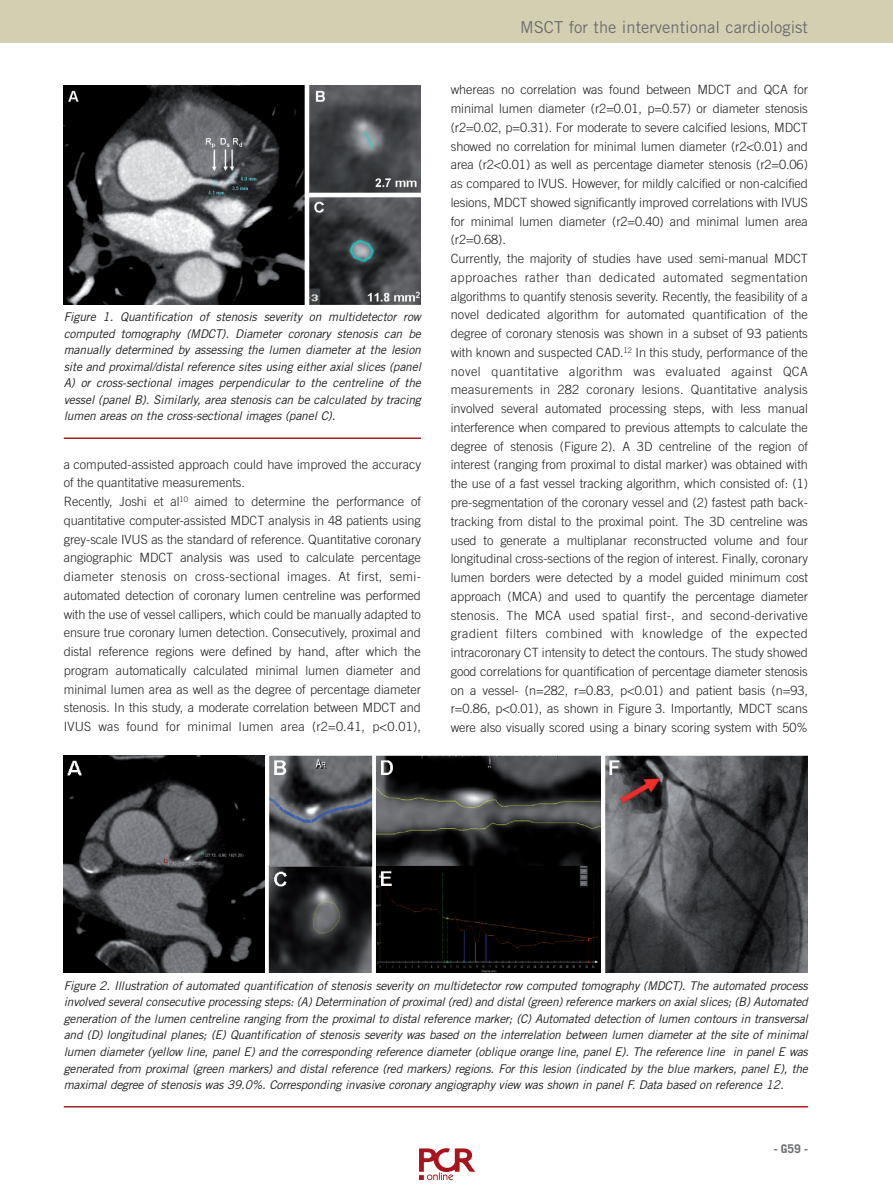
<style>
.page{position:relative;width:893px;height:1191px;background:#fff}
.page>*{position:absolute;margin:0;border:0;box-sizing:border-box;transform-origin:0 0}
.t1{font:16.5px "Trade Gothic LT Std";color:#6c6d70}
.t2{font:300 12.75px/18.8px "Trade Gothic LT Std";letter-spacing:-.005em;color:#231f20}
.t3{font:italic 12px/16.5px "Trade Gothic LT Std";letter-spacing:-.015em;color:#231f20;text-align:justify}
.t4{font:700 12px "Trade Gothic LT Std";color:#6c6d70}
</style>
<div class="page">
<div style="left:0;top:0;width:893px;height:43px;background:#d3d0b2"></div>
<hr style="left:64px;top:437px;width:357px;height:2px;background:#a72023">
<img style="left:64px;top:85px;width:357px;height:219px">
<hr style="left:64px;top:1106px;width:744px;height:1px;background:#a72023">
<img style="left:64px;top:755px;width:744px;height:217px">
<img style="left:419px;top:1148px;width:56px;height:33px">
<p class="t3" style="left:64px;top:310px;width:359px">Figure 1. Quantification of stenosis severity on multidetector row computed tomography (MDCT). Diameter coronary stenosis can be manually determined by assessing the lumen diameter at the lesion site and proximal/distal reference sites using either axial slices (panel A) or cross-sectional images perpendicular to the centreline of the vessel (panel B). Similarly, area stenosis can be calculated by tracing lumen areas on the cross-sectional images (panel C).</p>
<p class="t2" style="left:64px;top:456px;width:359px">a computed-assisted approach could have improved the accuracy of the quantitative measurements.<br>Recently, Joshi et al<sup>10</sup> aimed to determine the performance of quantitative computer-assisted MDCT analysis in 48 patients using grey-scale IVUS as the standard of reference. Quantitative coronary angiographic MDCT analysis was used to calculate percentage diameter stenosis on cross-sectional images. At first, semi&shy;automated detection of coronary lumen centreline was performed with the use of vessel callipers, which could be manually adapted to ensure true coronary lumen detection. Consecutively, proximal and distal reference regions were defined by hand, after which the program automatically calculated minimal lumen diameter and minimal lumen area as well as the degree of percentage diameter stenosis. In this study, a moderate correlation between MDCT and IVUS was found for minimal lumen area (r2=0.41, p&lt;0.01),</p>
<p class="t1" style="left:520px;top:21px;width:289px">MSCT for the interventional cardiologist</p>
<p class="t2" style="left:451px;top:82px;width:359px">whereas no correlation was found between MDCT and QCA for minimal lumen diameter (r2=0.01, p=0.57) or diameter stenosis (r2=0.02, p=0.31). For moderate to severe calcified lesions, MDCT showed no correlation for minimal lumen diameter (r2&lt;0.01) and area (r2&lt;0.01) as well as percentage diameter stenosis (r2=0.06) as compared to IVUS. However, for mildly calcified or non-calcified lesions, MDCT showed significantly improved correlations with IVUS for minimal lumen diameter (r2=0.40) and minimal lumen area (r2=0.68).<br>Currently, the majority of studies have used semi-manual MDCT approaches rather than dedicated automated segmentation algorithms to quantify stenosis severity. Recently, the feasibility of a novel dedicated algorithm for automated quantification of the degree of coronary stenosis was shown in a subset of 93 patients with known and suspected CAD.<sup>12</sup> In this study, performance of the novel quantitative algorithm was evaluated against QCA measurements in 282 coronary lesions. Quantitative analysis involved several automated processing steps, with less manual interference when compared to previous attempts to calculate the degree of stenosis (Figure 2). A 3D centreline of the region of interest (ranging from proximal to distal marker) was obtained with the use of a fast vessel tracking algorithm, which consisted of: (1) pre-segmentation of the coronary vessel and (2) fastest path back&shy;tracking from distal to the proximal point. The 3D centreline was used to generate a multiplanar reconstructed volume and four longitudinal cross-sections of the region of interest. Finally, coronary lumen borders were detected by a model guided minimum cost approach (MCA) and used to quantify the percentage diameter stenosis. The MCA used spatial first-, and second-derivative gradient filters combined with knowledge of the expected intracoronary CT intensity to detect the contours. The study showed good correlations for quantification of percentage diameter stenosis on a vessel- (n=282, r=0.83, p&lt;0.01) and patient basis (n=93, r=0.86, p&lt;0.01), as shown in Figure 3. Importantly, MDCT scans were also visually scored using a binary scoring system with 50%</p>
<p class="t3" style="left:64px;top:978px;width:746px">Figure 2. Illustration of automated quantification of stenosis severity on multidetector row computed tomography (MDCT). The automated process involved several consecutive processing steps: (A) Determination of proximal (red) and distal (green) reference markers on axial slices; (B) Automated generation of the lumen centreline ranging from the proximal to distal reference marker; (C) Automated detection of lumen contours in transversal and (D) longitudinal planes; (E) Quantification of stenosis severity was based on the interrelation between lumen diameter at the site of minimal lumen diameter (yellow line, panel E) and the corresponding reference diameter (oblique orange line, panel E). The reference line in panel E was generated from proximal (green markers) and distal reference (red markers) regions. For this lesion (indicated by the blue markers, panel E), the maximal degree of stenosis was 39.0%. Corresponding invasive coronary angiography view was shown in panel F. Data based on reference 12.</p>
<p class="t4" style="left:774px;top:1144px;width:36px">- G59 -</p>
</div>
